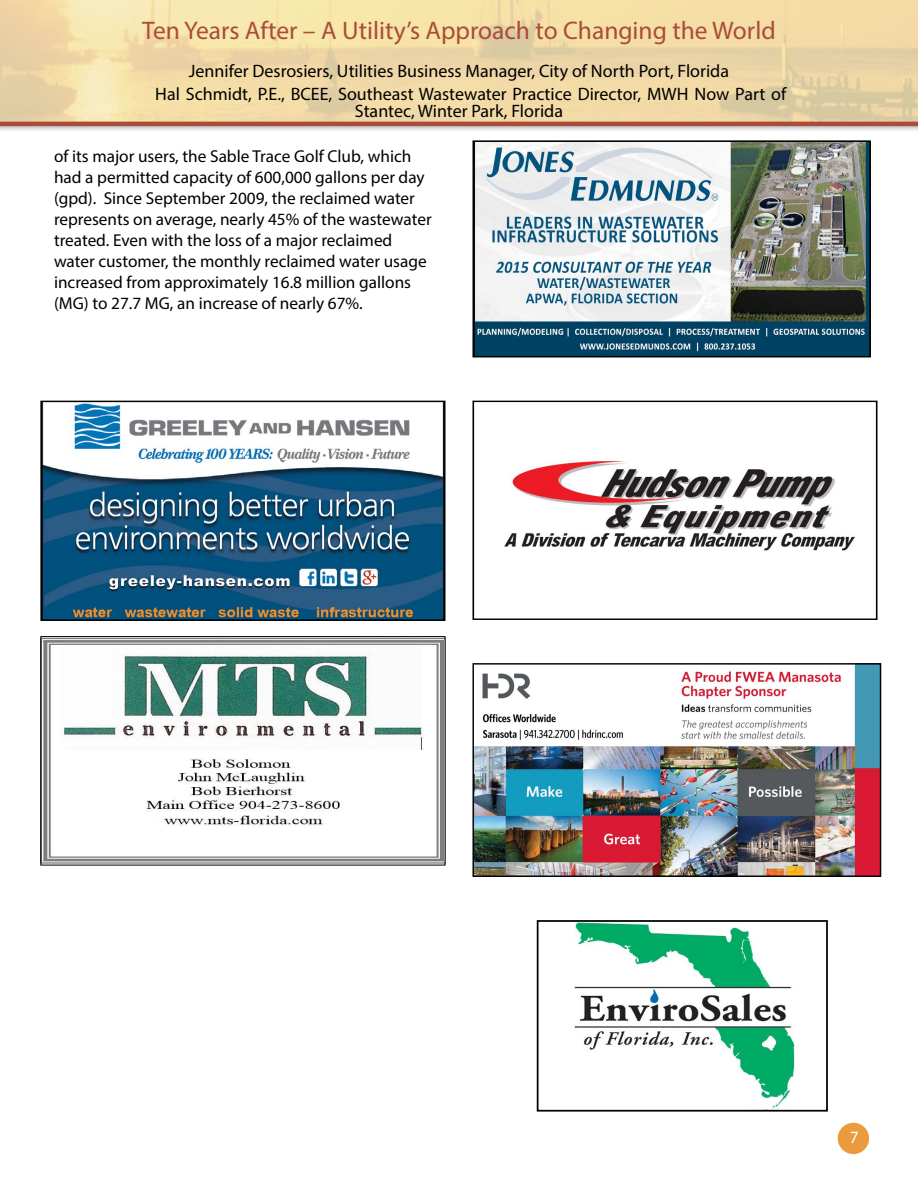
<style>
.page{position:relative;width:918px;height:1188px;background:#fff}
.page>*{position:absolute;margin:0;border:0;box-sizing:border-box;transform-origin:0 0}
.t1{font:25.5px "Myriad Pro";color:#aa4c3b}
.t2{font:18px/23.2px "Myriad Pro";color:#000}
.t3{font:17.25px/21px "Myriad Pro";color:#000}
.t4{font:17.25px "Myriad Pro";color:#fff}
</style>
<div class="page">
<div style="left:838px;top:1123px;width:31px;height:31px;background:#eb9b3e;border-radius:50%"></div>
<div style="left:0;top:0;width:918px;height:133px;background:#000;opacity:.75"></div>
<img style="left:0;top:0;width:918px;height:122px">
<hr style="left:0;top:122px;width:918px;height:4px;background:#aa4c3b">
<img style="left:475px;top:142px;width:394px;height:213px">
<div style="left:473px;top:140px;width:398px;height:217px;border:1px solid #000"></div>
<img style="left:504px;top:460px;width:351px;height:91px">
<div style="left:473px;top:401px;width:404px;height:219px;border:2px solid #000"></div>
<img style="left:474px;top:665px;width:405px;height:210px">
<div style="left:472px;top:663px;width:409px;height:214px;border:1px solid #000"></div>
<img style="left:574px;top:923px;width:221px;height:186px">
<div style="left:537px;top:920px;width:291px;height:192px;border:2px solid #000"></div>
<img style="left:43px;top:404px;width:400px;height:214px">
<div style="left:40px;top:401px;width:406px;height:220px;border:2px solid #000"></div>
<img style="left:42px;top:638px;width:401px;height:226px">
<div style="left:40px;top:636px;width:405px;height:230px;border:1px solid #000"></div>
<h1 class="t1" style="left:142px;top:14px;width:635px">Ten Years After – A Utility’s Approach to Changing the World</h1>
<p class="t2" style="left:155px;top:59px;width:633px;text-indent:34px">Jennifer Desrosiers, Utilities Business Manager, City of North Port, Florida<br>Hal Schmidt, P.E., BCEE, Southeast Wastewater Practice Director, MWH Now Part of</p>
<p class="t2" style="left:355px;top:99px;width:210px">Stantec, Winter Park, Florida</p>
<p class="t3" style="left:54px;top:145px;width:379px">of its major users, the Sable Trace Golf Club, which had a permitted capacity of 600,000 gallons per day (gpd). Since September 2009, the reclaimed water represents on average, nearly 45% of the wastewater treated. Even with the loss of a major reclaimed water customer, the monthly reclaimed water usage increased from approximately 16.8 million gallons (MG) to 27.7 MG, an increase of nearly 67%.</p>
<p class="t4" style="left:850px;top:1126px;width:10px">7</p>
</div>
